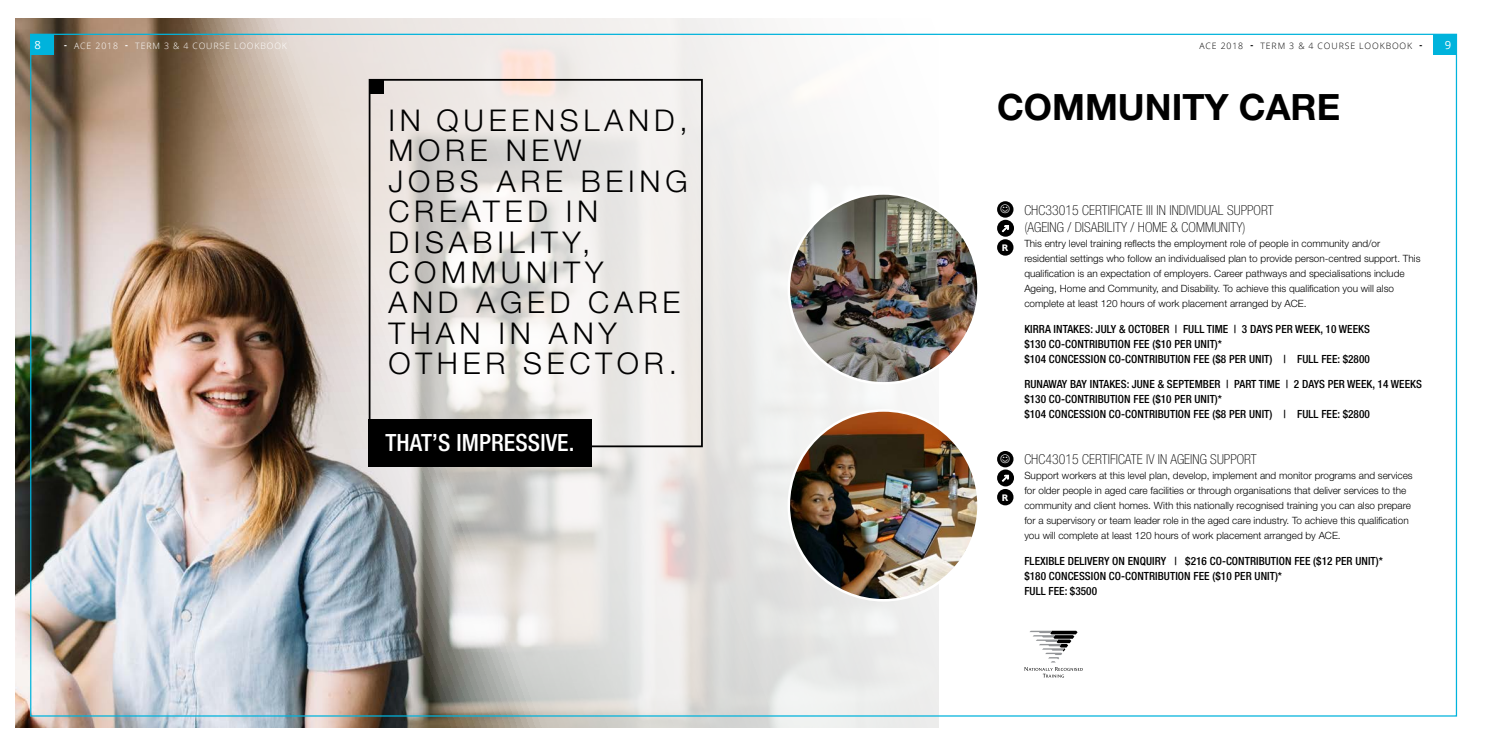
<style>
.page{position:relative;width:1489px;height:745px;background:#fff}
.page>*{position:absolute;margin:0;border:0;box-sizing:border-box;transform-origin:0 0}
.t1{font:700 36.25px "Helvetica Neue LT Std";color:#000}
.t2{font:300 30px/30.5px "Helvetica Neue LT Std";letter-spacing:.16em;color:#000}
.t3{font:500 condensed 23.75px "Helvetica Neue LT Std";letter-spacing:.005em;color:#fff}
.t4{font:100 condensed 13.75px/16.5px "Helvetica Neue LT Std";letter-spacing:.005em;color:#000}
.t5{font:500 condensed 11.25px/15px "Helvetica Neue LT Std";letter-spacing:.005em;color:#000}
.t6{font:11.25px "Open Sans";color:#fff}
.t7{font:300 10px/15px "Helvetica Neue LT Std";color:#000}
.t8{font:700 9.5px "Gill Sans";color:#fff}
.t9{font:300 8.75px "Open Sans";letter-spacing:.1em;color:#fff}
.t10{font:300 8.75px "Open Sans";letter-spacing:.1em;color:#000}
.s1{font-weight:700}
</style>
<div class="page">
<img style="left:15px;top:18px;width:928px;height:710px">
<div style="left:369px;top:79px;width:333px;height:368px;border:2px solid #000"></div>
<div style="left:369px;top:79px;width:14px;height:14px;background:#000"></div>
<div style="left:997px;top:201px;width:16px;height:16px;background:#000;border-radius:50%"></div>
<svg style="left:997px;top:450px;width:16px;height:17px"></svg>
<div style="left:997px;top:220px;width:16px;height:16px;background:#000;border-radius:50%"></div>
<div style="left:997px;top:469px;width:16px;height:17px;background:#000;border-radius:50%"></div>
<div style="left:997px;top:239px;width:16px;height:16px;background:#000;border-radius:50%"></div>
<div style="left:997px;top:488px;width:16px;height:17px;background:#000;border-radius:50%"></div>
<div style="left:369px;top:418px;width:223px;height:48px;background:#000"></div>
<svg style="left:1024px;top:630px;width:58px;height:47px"></svg>
<img style="left:788px;top:193px;width:190px;height:190px;border-radius:95px">
<img style="left:788px;top:410px;width:190px;height:190px;border-radius:95px">
<div style="left:1433px;top:34px;width:23px;height:21px;background:#00b3dc"></div>
<div style="left:31px;top:34px;width:23px;height:21px;background:#00b3dc"></div>
<svg style="left:1000px;top:454px;width:9px;height:9px"></svg>
<svg style="left:1001px;top:225px;width:8px;height:7px"></svg>
<svg style="left:1001px;top:474px;width:8px;height:7px"></svg>
<p class="t6" style="left:35px;top:37px;width:8px">8</p>
<p class="t9" style="left:64px;top:40px;width:224px"><span class="s1">-</span> ACE 2018 <span class="s1">-</span> TERM 3 &amp; 4 COURSE LOOKBOOK</p>
<p class="t10" style="left:1199px;top:40px;width:224px">ACE 2018 <span class="s1">-</span> TERM 3 &amp; 4 COURSE LOOKBOOK <span class="s1">-</span></p>
<p class="t6" style="left:1444px;top:37px;width:8px">9</p>
<h2 class="t2" style="left:388px;top:104px;width:301px">IN QUEENSLAND,<br>MORE NEW<br>JOBS ARE BEING<br>CREATED IN<br>DISABILITY,<br>COMMUNITY<br>AND AGED CARE<br>THAN IN ANY<br>OTHER SECTOR.</h2>
<h3 class="t3" style="left:385px;top:427px;width:190px">THAT’S IMPRESSIVE.</h3>
<h1 class="t1" style="left:997px;top:84px;width:344px">COMMUNITY CARE</h1>
<p class="t8" style="left:1001px;top:242px;width:8px">R</p>
<p class="t8" style="left:1001px;top:491px;width:8px">R</p>
<h3 class="t4" style="left:1024px;top:202px;width:251px">CHC33015 CERTIFICATE III IN INDIVIDUAL SUPPORT (AGEING / DISABILITY / HOME &amp; COMMUNITY)</h3>
<p class="t7" style="left:1024px;top:235px;width:397px">This entry level training reflects the employment role of people in community and/or residential settings who follow an individualised plan to provide person-centred support. This qualification is an expectation of employers. Career pathways and specialisations include Ageing, Home and Community, and Disability. To achieve this qualification you will also complete at least 120 hours of work placement arranged by ACE.</p>
<p class="t5" style="left:1024px;top:320px;width:347px">KIRRA INTAKES: JULY &amp; OCTOBER | FULL TIME | 3 DAYS PER WEEK, 10 WEEKS $130 CO-CONTRIBUTION FEE ($10 PER UNIT)*<br>$104 CONCESSION CO-CONTRIBUTION FEE ($8 PER UNIT) | FULL FEE: $2800</p>
<p class="t5" style="left:1024px;top:376px;width:399px">RUNAWAY BAY INTAKES: JUNE &amp; SEPTEMBER | PART TIME | 2 DAYS PER WEEK, 14 WEEKS $130 CO-CONTRIBUTION FEE ($10 PER UNIT)*<br>$104 CONCESSION CO-CONTRIBUTION FEE ($8 PER UNIT) | FULL FEE: $2800</p>
<h3 class="t4" style="left:1024px;top:450px;width:234px">CHC43015 CERTIFICATE IV IN AGEING SUPPORT</h3>
<p class="t7" style="left:1024px;top:467px;width:390px">Support workers at this level plan, develop, implement and monitor programs and services for older people in aged care facilities or through organisations that deliver services to the community and client homes. With this nationally recognised training you can also prepare for a supervisory or team leader role in the aged care industry. To achieve this qualification you will complete at least 120 hours of work placement arranged by ACE.</p>
<p class="t5" style="left:1024px;top:552px;width:360px">FLEXIBLE DELIVERY ON ENQUIRY | $216 CO-CONTRIBUTION FEE ($12 PER UNIT)* $180 CONCESSION CO-CONTRIBUTION FEE ($10 PER UNIT)*<br>FULL FEE: $3500</p>
</div>
